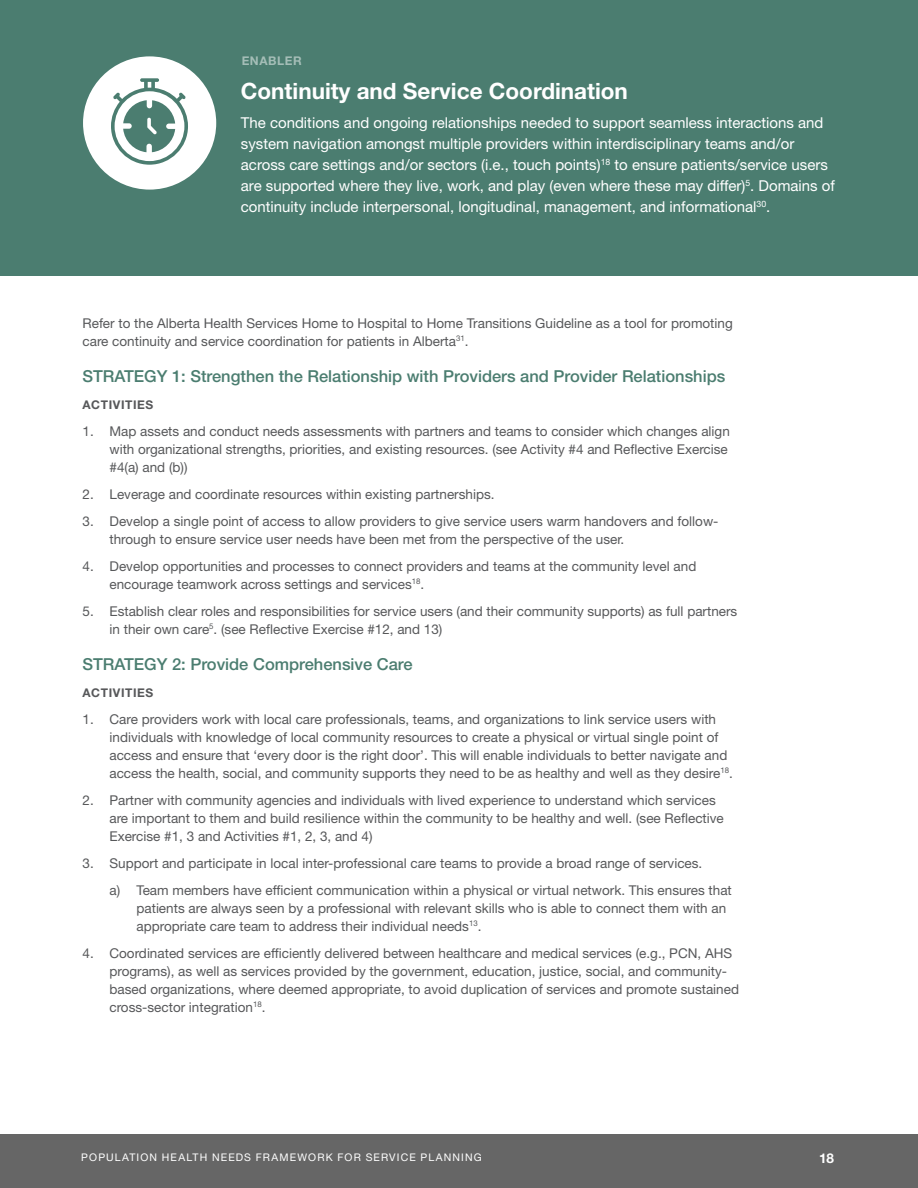
<style>
.page{position:relative;width:918px;height:1188px;background:#fff}
.page>*{position:absolute;margin:0;border:0;box-sizing:border-box;transform-origin:0 0}
.t1{font:700 22.5px "Helvetica Neue LT Std";color:#fff}
.t2{font:500 16.5px "Helvetica Neue LT Std";color:#4b7d70}
.t3{font:15px/21px "Helvetica Neue LT Std";color:#fff}
.t4{font:13.5px/18px "Helvetica Neue LT Std";color:#57585a}
.t5{font:700 13.5px "Helvetica Neue LT Std";color:#fff}
.t6{font:700 12px "Helvetica Neue LT Std";letter-spacing:.05em;color:#57585a}
.t7{font:700 12px "Helvetica Neue LT Std";letter-spacing:.05em;color:#fff}
.t8{font:10.5px "Helvetica Neue LT Std";letter-spacing:.105em;color:#fff}
</style>
<div class="page">
<div style="left:0;top:1134px;width:918px;height:54px;background:#666"></div>
<div style="left:0;top:0;width:918px;height:275px;background:#4b7d70"></div>
<div style="left:83px;top:56px;width:133px;height:134px;background:#fff;border-radius:50%"></div>
<svg style="left:111px;top:78px;width:77px;height:87px"></svg>
<p class="t7" style="left:242px;top:54px;width:62px">ENABLER</p>
<h1 class="t1" style="left:241px;top:77px;width:389px">Continuity and Service Coordination</h1>
<p class="t3" style="left:241px;top:112px;width:596px">The conditions and ongoing relationships needed to support seamless interactions and system navigation amongst multiple providers within interdisciplinary teams and/or across care settings and/or sectors (i.e., touch points)<sup>18</sup> to ensure patients/service users are supported where they live, work, and play (even where these may differ)<sup>5</sup>. Domains of continuity include interpersonal, longitudinal, management, and informational<sup>30</sup>.</p>
<p class="t4" style="left:83px;top:314px;width:652px">Refer to the Alberta Health Services Home to Hospital to Home Transitions Guideline as a tool for promoting care continuity and service coordination for patients in Alberta<sup>31</sup>.</p>
<p class="t2" style="left:82px;top:366px;width:644px">STRATEGY 1: Strengthen the Relationship with Providers and Provider Relationships</p>
<p class="t6" style="left:82px;top:397px;width:72px">ACTIVITIES</p>
<p class="t4" style="left:110px;top:422px;width:622px;text-indent:-27px">1. Map assets and conduct needs assessments with partners and teams to consider which changes align with organizational strengths, priorities, and existing resources. (see Activity #4 and Reflective Exercise #4(a) and (b))</p>
<p class="t4" style="left:82px;top:485px;width:414px">2. Leverage and coordinate resources within existing partnerships.</p>
<p class="t4" style="left:110px;top:512px;width:611px;text-indent:-27px">3. Develop a single point of access to allow providers to give service users warm handovers and follow&shy;through to ensure service user needs have been met from the perspective of the user.</p>
<p class="t4" style="left:110px;top:557px;width:588px;text-indent:-27px">4. Develop opportunities and processes to connect providers and teams at the community level and encourage teamwork across settings and services<sup>18</sup>.</p>
<p class="t4" style="left:109px;top:602px;width:629px;text-indent:-27px">5. Establish clear roles and responsibilities for service users (and their community supports) as full partners in their own care<sup>5</sup>. (see Reflective Exercise #12, and 13)</p>
<p class="t2" style="left:82px;top:654px;width:332px">STRATEGY 2: Provide Comprehensive Care</p>
<p class="t6" style="left:82px;top:685px;width:72px">ACTIVITIES</p>
<p class="t4" style="left:110px;top:710px;width:625px;text-indent:-27px">1. Care providers work with local care professionals, teams, and organizations to link service users with individuals with knowledge of local community resources to create a physical or virtual single point of access and ensure that ‘every door is the right door’. This will enable individuals to better navigate and access the health, social, and community supports they need to be as healthy and well as they desire<sup>18</sup>.</p>
<p class="t4" style="left:109px;top:791px;width:616px;text-indent:-27px">2. Partner with community agencies and individuals with lived experience to understand which services are important to them and build resilience within the community to be healthy and well. (see Reflective<br>Exercise #1, 3 and Activities #1, 2, 3, and 4)</p>
<p class="t4" style="left:109px;top:849px;width:624px;line-height:27px;text-indent:-27px">3. Support and participate in local inter-professional care teams to provide a broad range of services.<br>a) Team members have efficient communication within a physical or virtual network. This ensures that</p>
<p class="t4" style="left:136px;top:899px;width:591px">patients are always seen by a professional with relevant skills who is able to connect them with an appropriate care team to address their individual needs<sup>13</sup>.</p>
<p class="t4" style="left:109px;top:944px;width:631px;text-indent:-27px">4. Coordinated services are efficiently delivered between healthcare and medical services (e.g., PCN, AHS programs), as well as services provided by the government, education, justice, social, and community&shy;based organizations, where deemed appropriate, to avoid duplication of services and promote sustained cross-sector integration<sup>18</sup>.</p>
<p class="t8" style="left:81px;top:1151px;width:402px">POPULATION HEALTH NEEDS FRAMEWORK FOR SERVICE PLANNING</p>
<p class="t5" style="left:819px;top:1150px;width:17px">18</p>
</div>
